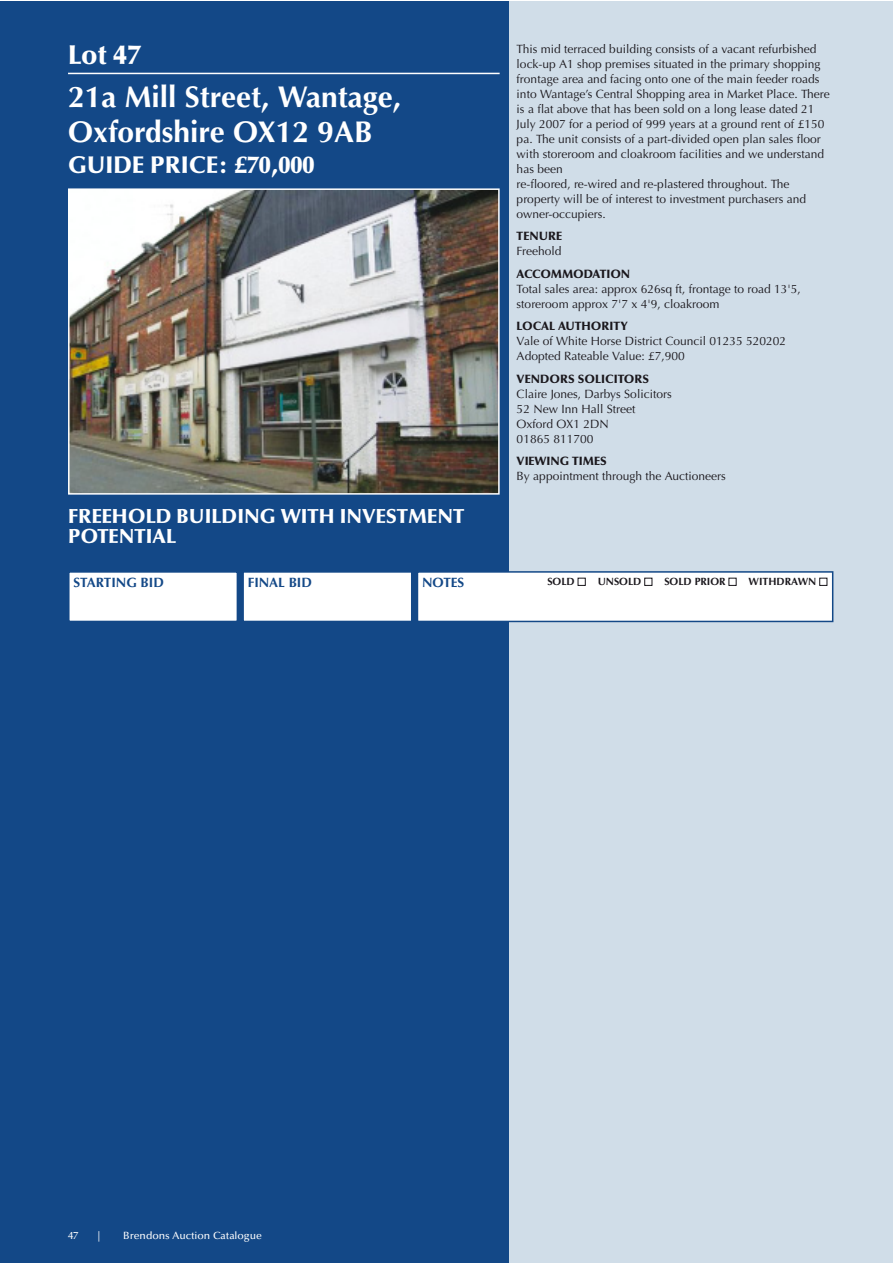
<style>
.page{position:relative;width:893px;height:1263px;background:#fff}
.page>*{position:absolute;margin:0;border:0;box-sizing:border-box;transform-origin:0 0}
.t1{font:700 30px/34.5px "Optima";color:#fff}
.t2{font:900 27px "Optima";color:#fff}
.t3{font:900 24px "Optima";color:#fff}
.t4{font:900 20.25px/20.2px "Optima";color:#fff}
.t5{font:700 13.5px "Optima";color:#134887}
.t6{font:12px/15px "Optima";color:#1a171c}
.t7{font:900 12px "Optima";color:#1a171c}
.t8{font:900 12px "Optima";letter-spacing:-.025em;color:#1a171c}
.t9{font:700 10.5px "Optima";color:#1a171c}
.t10{font:500 10.5px "Optima";color:#fff}
.s1{color:#fff}
</style>
<div class="page">
<div style="left:0;top:1px;width:893px;height:1262px;background:#d0dde8"></div>
<div style="left:0;top:1px;width:508px;height:1262px;background:#134887"></div>
<hr style="left:68px;top:73px;width:432px;height:1px;background:#fff">
<img style="left:71px;top:191px;width:426px;height:301px">
<div style="left:68px;top:188px;width:432px;height:307px;border:2px solid #fff"></div>
<div style="left:69px;top:572px;width:168px;height:49px;background:#fff"></div>
<div style="left:68px;top:571px;width:170px;height:51px;border:2px solid #134887"></div>
<div style="left:243px;top:572px;width:169px;height:49px;background:#fff"></div>
<div style="left:242px;top:571px;width:170px;height:51px;border:2px solid #134887"></div>
<div style="left:417px;top:572px;width:416px;height:49px;background:#fff"></div>
<div style="left:417px;top:571px;width:416px;height:51px;border:2px solid #134887"></div>
<h2 class="t2" style="left:68px;top:44px;width:74px">Lot 47</h2>
<h1 class="t1" style="left:68px;top:83px;width:334px">21a Mill Street, Wantage,<br>Oxfordshire OX12 9AB</h1>
<h3 class="t3" style="left:68px;top:155px;width:248px">GUIDE PRICE: £70,000</h3>
<h3 class="t4" style="left:68px;top:508px;width:398px">FREEHOLD BUILDING WITH INVESTMENT<br>POTENTIAL</h3>
<p class="t6" style="left:517px;top:42px;width:315px">This mid terraced building consists of a vacant refurbished lock-up A1 shop premises situated in the primary shopping frontage area and facing onto one of the main feeder roads into Wantage’s Central Shopping area in Market Place. There is a flat above that has been sold on a long lease dated 21<br>July 2007 for a period of 999 years at a ground rent of £150 pa. The unit consists of a part-divided open plan sales floor with storeroom and cloakroom facilities and we understand has been<br>re-floored, re-wired and re-plastered throughout. The property will be of interest to investment purchasers and owner-occupiers.</p>
<p class="t7" style="left:517px;top:231px;width:47px">TENURE</p>
<p class="t6" style="left:517px;top:245px;width:46px">Freehold</p>
<p class="t8" style="left:517px;top:269px;width:115px">ACCOMMODATION</p>
<p class="t6" style="left:517px;top:282px;width:286px">Total sales area: approx 626sq ft, frontage to road 13'5, storeroom approx 7'7 x 4'9, cloakroom</p>
<p class="t7" style="left:517px;top:321px;width:113px">LOCAL AUTHORITY</p>
<p class="t6" style="left:517px;top:335px;width:271px">Vale of White Horse District Council 01235 520202<br>Adopted Rateable Value: £7,900</p>
<p class="t7" style="left:517px;top:374px;width:134px">VENDORS SOLICITORS</p>
<p class="t6" style="left:517px;top:387px;width:156px">Claire Jones, Darbys Solicitors<br>52 New Inn Hall Street<br>Oxford OX1 2DN<br>01865 811700</p>
<p class="t7" style="left:517px;top:456px;width:92px">VIEWING TIMES</p>
<p class="t6" style="left:517px;top:470px;width:211px">By appointment through the Auctioneers</p>
<p class="t5" style="left:73px;top:576px;width:92px">STARTING BID</p>
<p class="t5" style="left:248px;top:576px;width:66px">FINAL BID</p>
<p class="t5" style="left:422px;top:576px;width:44px">NOTES</p>
<p class="t9" style="left:547px;top:577px;width:281px">SOLD <span class="s1">■</span> UNSOLD <span class="s1">■</span> SOLD PRIOR <span class="s1">■</span> WITHDRAWN <span class="s1">■</span></p>
<p class="t10" style="left:68px;top:1231px;width:12px">47</p>
<p class="t10" style="left:98px;top:1231px;width:4px">|</p>
<p class="t10" style="left:123px;top:1231px;width:140px">Brendons Auction Catalogue</p>
</div>
